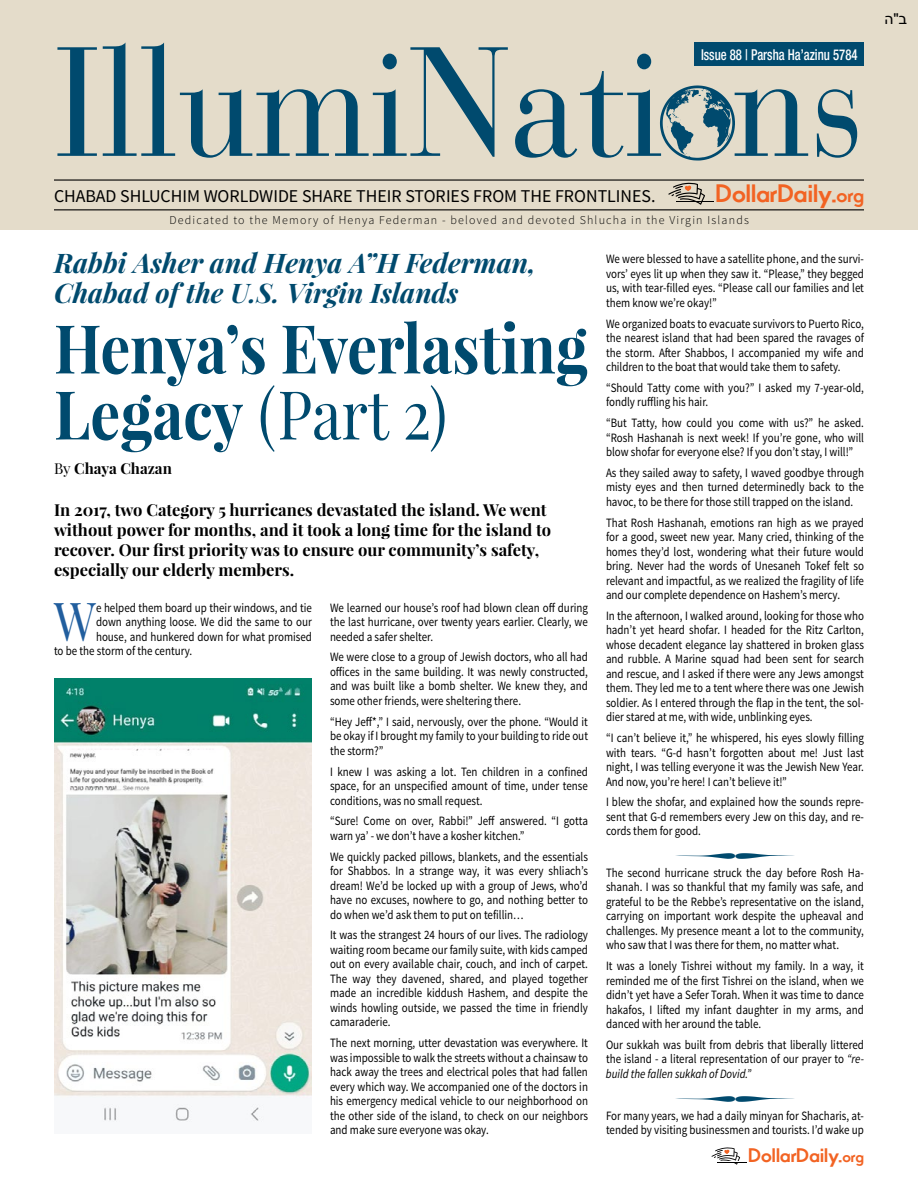
<style>
.page{position:relative;width:918px;height:1188px;background:#fff}
.page>*{position:absolute;margin:0;border:0;box-sizing:border-box;transform-origin:0 0}
.t1{font:154.2px "Bauer Bodoni Std";color:#004a6e;scale:.9 1}
.t2{font:700 67.5px/66px "Playfair Display";letter-spacing:-.005em;color:#004a6e;scale:.88 1}
.t3{font:53.7px "Playfair Display";color:#215e9e;scale:.86 1}
.t4{font:italic 700 27px/30px "Playfair Display";color:#004a6e}
.t5{font:700 24px "Movement";letter-spacing:-.005em;color:#f26323}
.t6{font:700 18.6px "Movement";letter-spacing:-.005em;color:#f26323}
.t7{font:18px "Source Sans Pro";color:#000}
.Intro{font:700 16.5px/19.8px "Playfair Display";color:#000}
.t8{font:500 condensed 15px "Helvetica Neue LT Std";color:#fff;scale:.85 1}
.t9{font:700 15px "Playfair Display";color:#000}
.t10{font:15px "Arial";color:#000}
.t11{font:12.75px/14.4px "Source Sans Pro";color:#000;text-align:justify;scale:.86 1}
.t12{font:300 12px "Source Sans Pro";letter-spacing:.1em;color:#000}
.s1{color:#e4dcca}
.s2{font-size:19.05px}
.s3{font-weight:400}
.s4{font-style:italic}
.s5{font-size:14.85px}
</style>
<div class="page">
<div style="left:0;top:0;width:918px;height:230px;background:#e4dcca"></div>
<hr style="left:54px;top:179px;width:810px;height:2px;background:#000">
<hr style="left:54px;top:209px;width:810px;height:1px;background:#000">
<div style="left:695px;top:43px;width:169px;height:23px;background:#004a6e"></div>
<svg style="left:668px;top:183px;width:37px;height:22px"></svg>
<hr style="left:676px;top:201px;width:37px;height:1px;background:#000">
<svg style="left:712px;top:1147px;width:28px;height:18px"></svg>
<hr style="left:717px;top:1161px;width:30px;height:1px;background:#fff">
<hr style="left:717px;top:1162px;width:30px;height:1px;background:#000">
<svg style="left:660px;top:85px;width:75px;height:76px"></svg>
<img style="left:54px;top:678px;width:258px;height:444px">
<p class="t1" style="left:54px;top:11px;width:902px">IllumiNati<span class="s1">o</span>ns</p>
<p class="t7" style="left:54px;top:185px;width:603px">CHABAD SHLUCHIM WORLDWIDE SHARE THEIR STORIES FROM THE FRONTLINES.</p>
<p class="t8" style="left:701px;top:45px;width:186px">Issue 88 | Parsha Ha’azinu 5784</p>
<p class="t5" style="left:716px;top:178px;width:150px">DollarDaily.<span class="s2">org</span></p>
<p class="t12" style="left:169px;top:213px;width:581px">Dedicated to the Memory of Henya Federman - beloved and devoted Shlucha in the Virgin Islands</p>
<p class="t4" style="left:54px;top:247px;width:483px">Rabbi Asher and Henya A”H Federman,<br>Chabad of the U.S. Virgin Islands</p>
<p class="t2" style="left:54px;top:315px;width:608px">Henya’s Everlasting<br>Legacy <span class="s3">(Part 2)</span></p>
<p class="t9" style="left:54px;top:459px;width:119px"><span class="s3">By</span> Chaya Chazan</p>
<p class="Intro" style="left:54px;top:500px;width:499px">In 2017, two Category 5 hurricanes devastated the island. We went without power for months, and it took a long time for the island to recover. Our first priority was to ensure our community’s safety, especially our elderly members.</p>
<p class="t3" style="left:54px;top:587px;width:50px">W</p>
<p class="t11" style="left:96px;top:600px;width:253px">e helped them board up their windows, and tie</p>
<p class="t11" style="left:96px;top:615px;width:253px">down anything loose. We did the same to our</p>
<p class="t11" style="left:96px;top:629px;width:253px">house, and hunkered down for what promised</p>
<p class="t11" style="left:54px;top:644px;width:162px">to be the storm of the century.</p>
<p class="t11" style="left:330px;top:600px;width:302px">We learned our house’s roof had blown clean off during the last hurricane, over twenty years earlier. Clearly, we needed a safer shelter.</p>
<p class="t11" style="left:330px;top:650px;width:302px">We were close to a group of Jewish doctors, who all had offices in the same building. It was newly constructed, and was built like a bomb shelter. We knew they, and some other friends, were sheltering there.</p>
<p class="t11" style="left:330px;top:715px;width:302px">“Hey Jeff*,” I said, nervously, over the phone. “Would it be okay if I brought my family to your building to ride out the storm?”</p>
<p class="t11" style="left:330px;top:764px;width:302px">I knew I was asking a lot. Ten children in a confined space, for an unspecified amount of time, under tense conditions, was no small request.</p>
<p class="t11" style="left:330px;top:814px;width:301px">“Sure! Come on over, Rabbi!” Jeff answered. “I gotta warn ya’ - we don’t have a kosher kitchen.”</p>
<p class="t11" style="left:330px;top:849px;width:302px">We quickly packed pillows, blankets, and the essentials for Shabbos. In a strange way, it was every shliach’s dream! We’d be locked up with a group of Jews, who’d have no excuses, nowhere to go, and nothing better to do when we’d ask them to put on tefillin…</p>
<p class="t11" style="left:330px;top:928px;width:302px">It was the strangest 24 hours of our lives. The radiology waiting room became our family suite, with kids camped out on every available chair, couch, and inch of carpet.<br>The way they davened, shared, and played together made an incredible kiddush Hashem, and despite the winds howling outside, we passed the time in friendly camaraderie.</p>
<p class="t11" style="left:330px;top:1036px;width:302px">The next morning, utter devastation was everywhere. It was impossible to walk the streets without a chainsaw to hack away the trees and electrical poles that had fallen every which way. We accompanied one of the doctors in his emergency medical vehicle to our neighborhood on the other side of the island, to check on our neighbors and make sure everyone was okay.</p>
<p class="t11" style="left:606px;top:252px;width:302px">We were blessed to have a satellite phone, and the survi&shy;vors’ eyes lit up when they saw it. “Please,” they begged us, with tear-filled eyes. “Please call our families and let them know we’re okay!”</p>
<p class="t11" style="left:606px;top:316px;width:302px">We organized boats to evacuate survivors to Puerto Rico, the nearest island that had been spared the ravages of the storm. After Shabbos, I accompanied my wife and children to the boat that would take them to safety.</p>
<p class="t11" style="left:606px;top:381px;width:302px">“Should Tatty come with you?” I asked my 7-year-old, fondly ruffling his hair.</p>
<p class="t11" style="left:606px;top:416px;width:302px">“But Tatty, how could you come with us?” he asked. “Rosh Hashanah is next week! If you’re gone, who will blow shofar for everyone else? If you don’t stay, I will!”</p>
<p class="t11" style="left:606px;top:466px;width:302px">As they sailed away to safety, I waved goodbye through misty eyes and then turned determinedly back to the havoc, to be there for those still trapped on the island.</p>
<p class="t11" style="left:606px;top:516px;width:302px">That Rosh Hashanah, emotions ran high as we prayed for a good, sweet new year. Many cried, thinking of the homes they’d lost, wondering what their future would bring. Never had the words of Unesaneh Tokef felt so relevant and impactful, as we realized the fragility of life and our complete dependence on Hashem’s mercy.</p>
<p class="t11" style="left:606px;top:609px;width:302px">In the afternoon, I walked around, looking for those who hadn’t yet heard shofar. I headed for the Ritz Carlton, whose decadent elegance lay shattered in broken glass and rubble. A Marine squad had been sent for search and rescue, and I asked if there were any Jews amongst them. They led me to a tent where there was one Jewish soldier. As I entered through the flap in the tent, the sol&shy;dier stared at me, with wide, unblinking eyes.</p>
<p class="t11" style="left:606px;top:731px;width:302px">“I can’t believe it,” he whispered, his eyes slowly filling with tears. “G-d hasn’t forgotten about me! Just last night, I was telling everyone it was the Jewish New Year.<br>And now, you’re here! I can’t believe it!”</p>
<p class="t11" style="left:606px;top:795px;width:302px">I blew the shofar, and explained how the sounds repre&shy;sent that G-d remembers every Jew on this day, and re&shy;cords them for good.</p>
<p class="t11" style="left:606px;top:866px;width:302px">The second hurricane struck the day before Rosh Ha-</p>
<p class="t11" style="left:606px;top:880px;width:302px">shanah. I was so thankful that my family was safe, and grateful to be the Rebbe’s representative on the island, carrying on important work despite the upheaval and challenges. My presence meant a lot to the community, who saw that I was there for them, no matter what.</p>
<p class="t11" style="left:606px;top:959px;width:302px">It was a lonely Tishrei without my family. In a way, it reminded me of the first Tishrei on the island, when we didn’t yet have a Sefer Torah. When it was time to dance hakafos, I lifted my infant daughter in my arms, and danced with her around the table.</p>
<p class="t11" style="left:606px;top:1038px;width:302px">Our sukkah was built from debris that liberally littered the island - a literal representation of our prayer to <span class="s4">“re&shy;build the fallen sukkah of Dovid.”</span></p>
<p class="t11" style="left:606px;top:1108px;width:302px">For many years, we had a daily minyan for Shacharis, at-</p>
<p class="t11" style="left:606px;top:1123px;width:301px">tended by visiting businessmen and tourists. I’d wake up</p>
<p class="t6" style="left:749px;top:1144px;width:117px">DollarDaily.<span class="s5">org</span></p>
<p class="t10" style="left:884px;top:9px;width:24px">ה ב"</p>
</div>
